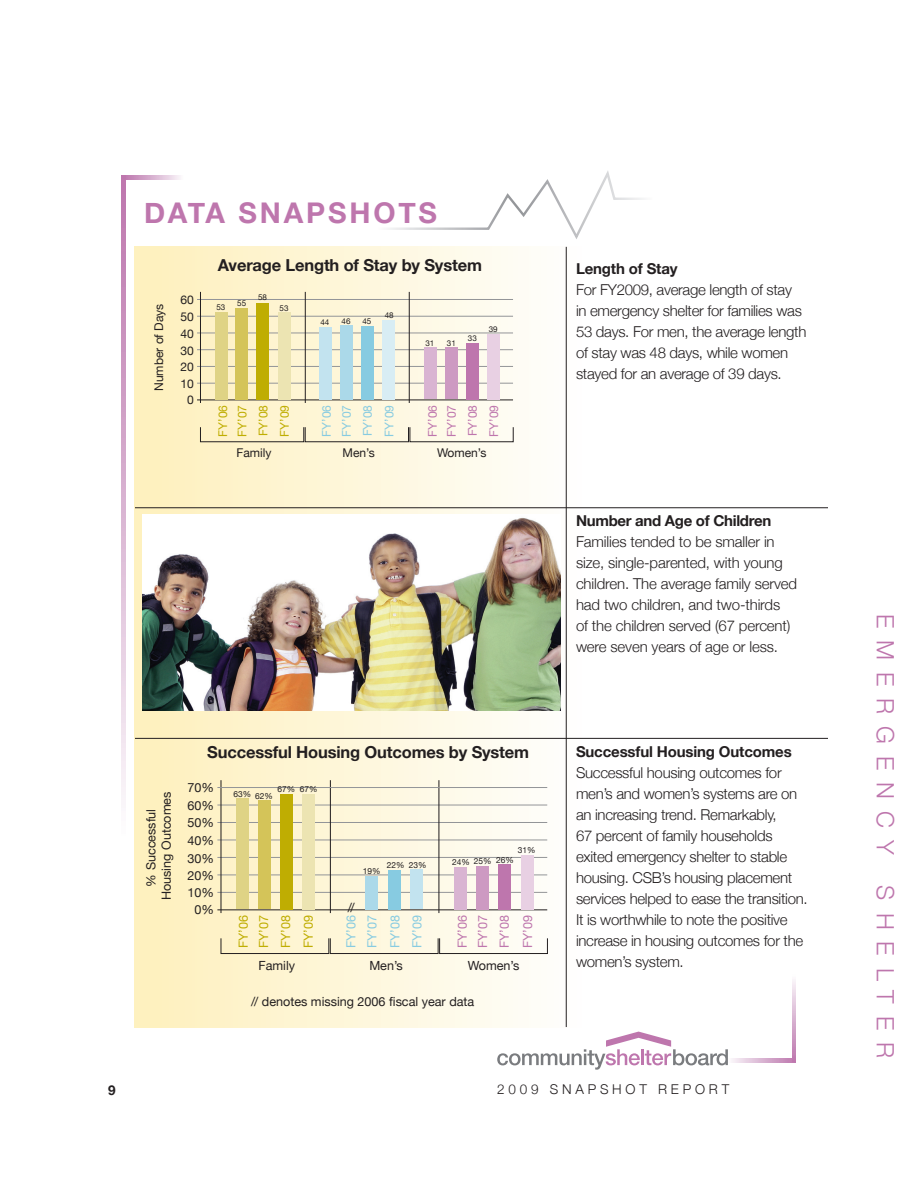
<style>
.page{position:relative;width:918px;height:1188px;background:#fff}
.page>*{position:absolute;margin:0;border:0;box-sizing:border-box;transform-origin:0 0}
.Subhead{font:700 28.5px "Helvetica Neue";letter-spacing:.1em;color:#be76ad}
.Boxed_Info{font:300 24px "Helvetica Neue";letter-spacing:.5em;color:#be76ad}
.Chart_Title{font:700 16.5px "Helvetica Neue";letter-spacing:-.01em;color:#231f20}
.Copy{font:300 15px/21px "Helvetica Neue";letter-spacing:-.02em;color:#231f20}
.Copy-2{font:700 15px "Helvetica Neue";letter-spacing:-.01em;color:#231f20}
.t1{font:700 14.4px "Helvetica Neue";letter-spacing:-.01em;color:#231f20}
.t2{font:300 13.5px "Helvetica Neue";letter-spacing:.28em;color:#231f20}
.t3{font:700 13.5px "Helvetica Neue";color:#231f20}
.t4{font:12.6px/17.2px "Helvetica Neue";color:#231f20;text-align:center}
.t5{font:12.6px/22.8px "Helvetica Neue";color:#bfad02}
.t6{font:12.6px/21px "Helvetica Neue";color:#87cbe1}
.t7{font:12.6px/20.2px "Helvetica Neue";color:#be76ad}
.t8{font:12px/16.6px "Helvetica Neue";color:#231f20;text-align:center}
.t9{font:12px/21.3px "Helvetica Neue";color:#bfad02}
.t10{font:12px/21.8px "Helvetica Neue";color:#87cbe1}
.t11{font:12px/21.3px "Helvetica Neue";color:#be76ad}
.t12{font:8.4px "Helvetica Neue";color:#231f20}
.t13{font:8.1px "Helvetica Neue";color:#231f20}
</style>
<div class="page">
<svg style="left:732px;top:1059px;width:60px;height:3px"></svg>
<svg style="left:126px;top:176px;width:54px;height:3px"></svg>
<svg style="left:122px;top:176px;width:4px;height:624px;background:#d8b1d0"></svg>
<svg style="left:497px;top:1032px;width:231px;height:38px"></svg>
<svg style="left:792px;top:980px;width:4px;height:82px"></svg>
<div style="left:135px;top:247px;width:450px;height:780px;background:linear-gradient(to right,#fef0bb,#fdfdfc)"></div>
<svg style="left:389px;top:171px;width:254px;height:68px"></svg>
<hr style="left:566px;top:247px;width:1px;height:780px;background:#231f20">
<hr style="left:217px;top:892px;width:330px;height:1px;background:#939598">
<hr style="left:217px;top:857px;width:330px;height:1px;background:#939598">
<hr style="left:217px;top:875px;width:330px;height:1px;background:#939598">
<hr style="left:217px;top:822px;width:330px;height:1px;background:#939598">
<hr style="left:217px;top:840px;width:330px;height:1px;background:#939598">
<hr style="left:217px;top:805px;width:330px;height:1px;background:#939598">
<hr style="left:220px;top:780px;width:2px;height:133px;background:#231f20">
<hr style="left:330px;top:780px;width:1px;height:133px;background:#231f20">
<hr style="left:438px;top:780px;width:1px;height:133px;background:#231f20">
<hr style="left:217px;top:909px;width:330px;height:1px;background:#231f20">
<hr style="left:217px;top:787px;width:330px;height:1px;background:#939598">
<div style="left:221px;top:938px;width:108px;height:16px;border:1px solid #231f20"></div>
<div style="left:410px;top:869px;width:13px;height:40px;background:#c2e3ef"></div>
<div style="left:388px;top:870px;width:13px;height:39px;background:#87cbe1"></div>
<div style="left:365px;top:876px;width:13px;height:33px;background:#abd9e9"></div>
<div style="left:330px;top:938px;width:109px;height:16px;border:1px solid #231f20"></div>
<div style="left:521px;top:855px;width:13px;height:54px;background:#e8d0e3"></div>
<div style="left:454px;top:867px;width:13px;height:42px;background:#d9b4d2"></div>
<div style="left:498px;top:864px;width:13px;height:45px;background:#be76ad"></div>
<div style="left:476px;top:866px;width:13px;height:43px;background:#cd9ac2"></div>
<div style="left:439px;top:938px;width:109px;height:16px;border:1px solid #231f20"></div>
<div style="left:302px;top:794px;width:13px;height:115px;background:#ece4b2"></div>
<div style="left:236px;top:799px;width:13px;height:110px;background:#dfd385"></div>
<div style="left:280px;top:794px;width:13px;height:115px;background:#bfad02"></div>
<div style="left:258px;top:800px;width:13px;height:109px;background:#d4c459"></div>
<hr style="left:135px;top:507px;width:693px;height:1px;background:#231f20">
<hr style="left:135px;top:738px;width:693px;height:1px;background:#231f20">
<img style="left:143px;top:515px;width:417px;height:195px">
<hr style="left:197px;top:383px;width:316px;height:1px;background:#939598">
<hr style="left:197px;top:349px;width:316px;height:1px;background:#939598">
<hr style="left:197px;top:366px;width:316px;height:1px;background:#939598">
<hr style="left:197px;top:316px;width:316px;height:1px;background:#939598">
<hr style="left:197px;top:333px;width:316px;height:1px;background:#939598">
<hr style="left:197px;top:299px;width:316px;height:1px;background:#939598">
<hr style="left:200px;top:292px;width:1px;height:111px;background:#231f20">
<hr style="left:305px;top:292px;width:1px;height:111px;background:#231f20">
<hr style="left:409px;top:292px;width:1px;height:111px;background:#231f20">
<hr style="left:197px;top:399px;width:316px;height:1px;background:#231f20">
<div style="left:278px;top:312px;width:12px;height:87px;background:#ece4b2"></div>
<div style="left:215px;top:312px;width:12px;height:87px;background:#dfd385"></div>
<div style="left:257px;top:303px;width:12px;height:96px;background:#bfad02"></div>
<div style="left:200px;top:427px;width:104px;height:15px;border:1px solid #231f20"></div>
<div style="left:383px;top:320px;width:12px;height:79px;background:#d8edf4"></div>
<div style="left:319px;top:327px;width:13px;height:72px;background:#c2e3ef"></div>
<div style="left:361px;top:326px;width:13px;height:73px;background:#87cbe1"></div>
<div style="left:305px;top:427px;width:104px;height:15px;border:1px solid #231f20"></div>
<div style="left:487px;top:334px;width:13px;height:65px;background:#e8d0e3"></div>
<div style="left:424px;top:348px;width:13px;height:51px;background:#d9b4d2"></div>
<div style="left:466px;top:343px;width:13px;height:56px;background:#be76ad"></div>
<div style="left:410px;top:427px;width:104px;height:15px;border:1px solid #231f20"></div>
<div style="left:236px;top:308px;width:12px;height:91px;background:#d4c459"></div>
<div style="left:340px;top:325px;width:13px;height:74px;background:#abd9e9"></div>
<div style="left:445px;top:348px;width:13px;height:51px;background:#cd9ac2"></div>
<p class="Subhead" style="left:144px;top:195px;width:295px">DATA SNAPSHOTS</p>
<p class="Chart_Title" style="left:218px;top:255px;width:266px">Average Length of Stay by System</p>
<p class="t1" style="left:210px;top:261px;width:232px">Average Length of Stay by System</p>
<p class="t13" style="left:258px;top:292px;width:10px">58</p>
<p class="t8" style="left:181px;top:291px;width:15px">60<br>50<br>40<br>30<br>20<br>10<br>0</p>
<p class="t13" style="left:237px;top:299px;width:10px">55</p>
<p class="t8" style="left:150px;top:391px;width:89px;rotate:-90deg">Number of Days</p>
<p class="t13" style="left:216px;top:303px;width:10px">53</p>
<p class="t13" style="left:280px;top:303px;width:10px">53</p>
<p class="t13" style="left:385px;top:310px;width:10px">48</p>
<p class="t13" style="left:342px;top:316px;width:10px">46</p>
<p class="t13" style="left:320px;top:317px;width:10px">44</p>
<p class="t13" style="left:362px;top:317px;width:10px">45</p>
<p class="t13" style="left:489px;top:325px;width:10px">39</p>
<p class="t13" style="left:468px;top:334px;width:10px">33</p>
<p class="t13" style="left:425px;top:338px;width:10px">31</p>
<p class="t13" style="left:447px;top:339px;width:10px">31</p>
<p class="t9" style="left:212px;top:437px;width:33px;rotate:-90deg">FY’06</p>
<p class="t9" style="left:252px;top:437px;width:33px;rotate:-90deg">FY’08<br>FY’09</p>
<p class="t11" style="left:422px;top:437px;width:33px;rotate:-90deg">FY’06</p>
<p class="t11" style="left:462px;top:437px;width:33px;rotate:-90deg">FY’08<br>FY’09</p>
<p class="t8" style="left:437px;top:445px;width:51px">Women’s</p>
<p class="t10" style="left:316px;top:437px;width:33px;rotate:-90deg">FY’06</p>
<p class="t10" style="left:357px;top:437px;width:33px;rotate:-90deg">FY’08<br>FY’09</p>
<p class="t8" style="left:343px;top:445px;width:34px">Men’s</p>
<p class="t9" style="left:231px;top:437px;width:33px;rotate:-90deg">FY’07</p>
<p class="t10" style="left:336px;top:437px;width:33px;rotate:-90deg">FY’07</p>
<p class="t11" style="left:441px;top:437px;width:33px;rotate:-90deg">FY’07</p>
<p class="t8" style="left:236px;top:445px;width:37px">Family</p>
<p class="t4" style="left:143px;top:900px;width:110px;line-height:15.1px;rotate:-90deg">% Successful<br>Housing Outcomes</p>
<p class="Chart_Title" style="left:207px;top:742px;width:323px">Successful Housing Outcomes by System</p>
<p class="t4" style="left:188px;top:779px;width:28px">70%</p>
<p class="t4" style="left:188px;top:797px;width:28px;text-align:left">60%<br>50%</p>
<p class="t4" style="left:188px;top:832px;width:28px">40%<br>30%<br>20%<br>10%<br>0%</p>
<p class="t12" style="left:278px;top:784px;width:42px">67% 67%</p>
<p class="t12" style="left:233px;top:790px;width:41px">63% 62%</p>
<p class="t5" style="left:232px;top:948px;width:34px;rotate:-90deg">FY’06</p>
<p class="t5" style="left:274px;top:948px;width:34px;rotate:-90deg">FY’08<br>FY’09</p>
<p class="t5" style="left:252px;top:948px;width:34px;rotate:-90deg">FY’07</p>
<p class="t4" style="left:259px;top:957px;width:38px">Family</p>
<p class="t12" style="left:518px;top:845px;width:19px">31%</p>
<p class="t12" style="left:387px;top:860px;width:41px">22% 23%</p>
<p class="t12" style="left:452px;top:856px;width:63px">24% 25% 26%</p>
<p class="t12" style="left:363px;top:866px;width:19px">19%</p>
<p class="t4" style="left:348px;top:899px;width:9px">//</p>
<p class="t6" style="left:340px;top:948px;width:34px;rotate:-90deg">FY’06<br>FY’07</p>
<p class="t6" style="left:384px;top:948px;width:34px;line-height:21.9px;rotate:-90deg">FY’08<br>FY’09</p>
<p class="t4" style="left:369px;top:957px;width:35px">Men’s</p>
<p class="t7" style="left:452px;top:948px;width:34px;rotate:-90deg">FY’06<br>FY’07</p>
<p class="t7" style="left:493px;top:948px;width:34px;line-height:23.1px;rotate:-90deg">FY’08<br>FY’09</p>
<p class="t4" style="left:468px;top:957px;width:53px">Women’s</p>
<p class="t4" style="left:251px;top:992px;width:225px">// denotes missing 2006 fiscal year data</p>
<p class="Copy-2" style="left:576px;top:260px;width:103px">Length of Stay</p>
<p class="Copy" style="left:576px;top:279px;width:232px">For FY2009, average length of stay<br>in emergency shelter for families was 53 days. For men, the average length of stay was 48 days, while women stayed for an average of 39 days.</p>
<p class="Copy-2" style="left:576px;top:512px;width:197px">Number and Age of Children</p>
<p class="Copy" style="left:576px;top:531px;width:223px">Families tended to be smaller in size, single-parented, with young children. The average family served had two children, and two-thirds<br>of the children served (67 percent) were seven years of age or less.</p>
<p class="Copy-2" style="left:576px;top:743px;width:217px">Successful Housing Outcomes</p>
<p class="Copy" style="left:576px;top:762px;width:230px">Successful housing outcomes for men’s and women’s systems are on an increasing trend. Remarkably,<br>67 percent of family households exited emergency shelter to stable housing. CSB’s housing placement services helped to ease the transition.<br>It is worthwhile to note the positive increase in housing outcomes for the women’s system.</p>
<p class="t3" style="left:108px;top:1081px;width:9px">9</p>
<p class="t2" style="left:497px;top:1081px;width:233px">2009 SNAPSHOT REPORT</p>
<p class="Boxed_Info" style="left:900px;top:614px;width:243px;rotate:90deg">EMERGENCY</p>
<p class="Boxed_Info" style="left:900px;top:885px;width:174px;rotate:90deg">SHELTER</p>
</div>
